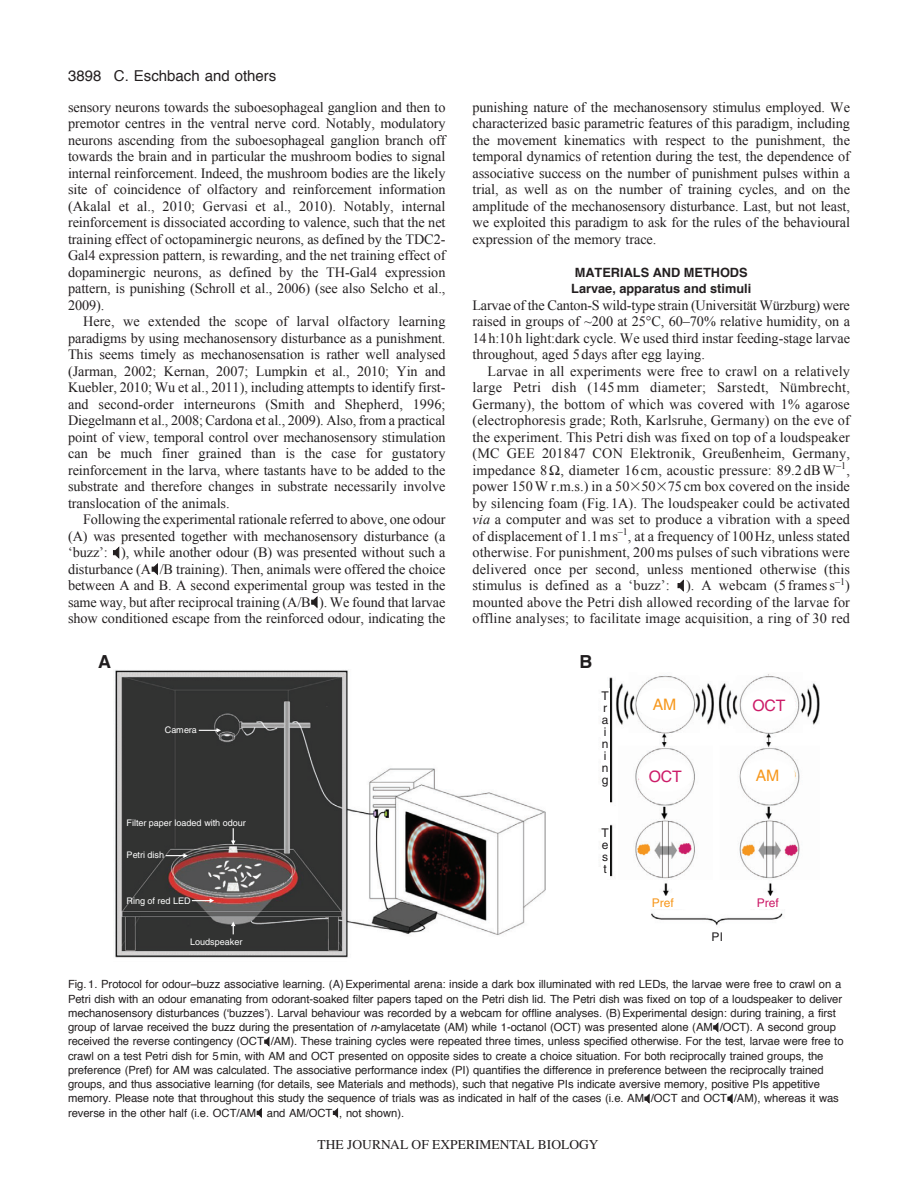
<style>
.page{position:relative;width:918px;height:1188px;background:#fff}
.page>*{position:absolute;margin:0;border:0;box-sizing:border-box;transform-origin:0 0}
.t1{font:700 18px "Helvetica";color:#201d1e}
.t2{font:15.75px "Helvetica";color:#cc1b68}
.t3{font:15.75px "Helvetica";color:#f7981d}
.t4{font:15px "Helvetica";color:#231f20}
.t5{font:14.25px/16.5px "Times New Roman";letter-spacing:-.005em;color:#231f20;text-align:justify}
.t6{font:13.5px "Times";color:#231f20}
.t7{font:700 12.75px/16.5px "Helvetica";color:#231f20}
.t8{font:12px/12px "Helvetica";color:#201d1e}
.t9{font:12px "Helvetica";color:#f7981d}
.t10{font:12px "Helvetica";color:#cc1b68}
.t11{font:11.25px/14.2px "Helvetica";letter-spacing:-.005em;color:#231f20}
.t12{font:9px "Helvetica";letter-spacing:-.005em;color:#fff}
.s1{font-family:"Mathematical Pi One"}
.s2{font-style:italic}
</style>
<div class="page">
<img style="left:600px;top:674px;width:220px;height:252px">
<div style="left:637px;top:688px;width:57px;height:32px;background:#fff;border-radius:50%"></div>
<div style="left:741px;top:760px;width:54px;height:32px;background:#fff;border-radius:50%"></div>
<div style="left:741px;top:759px;width:54px;height:33px;border:1px solid #fff;border-radius:50%"></div>
<div style="left:742px;top:689px;width:54px;height:32px;background:#fff;border-radius:50%"></div>
<div style="left:742px;top:688px;width:54px;height:33px;border:1px solid #fff;border-radius:50%"></div>
<div style="left:638px;top:760px;width:54px;height:32px;background:#fff;border-radius:50%"></div>
<div style="left:638px;top:759px;width:55px;height:33px;border:1px solid #fff;border-radius:50%"></div>
<div style="left:738px;top:897px;width:62px;height:12px;background:#fff"></div>
<div style="left:634px;top:897px;width:62px;height:12px;background:#fff"></div>
<img style="left:114px;top:670px;width:432px;height:288px">
<svg style="left:199px;top:728px;width:22px;height:5px"></svg>
<svg style="left:166px;top:853px;width:22px;height:5px"></svg>
<svg style="left:192px;top:898px;width:22px;height:5px"></svg>
<svg style="left:231px;top:828px;width:4px;height:17px"></svg>
<svg style="left:231px;top:922px;width:4px;height:12px"></svg>
<div style="left:602px;top:688px;width:8px;height:191px;background:#fff"></div>
<p class="t4" style="left:114px;top:69px;width:164px">C. Eschbach and others</p>
<p class="t4" style="left:68px;top:69px;width:35px">3898</p>
<p class="t5" style="left:68px;top:99px;width:379px">sensory neurons towards the suboesophageal ganglion and then to premotor centres in the ventral nerve cord. Notably, modulatory neurons ascending from the suboesophageal ganglion branch off towards the brain and in particular the mushroom bodies to signal internal reinforcement. Indeed, the mushroom bodies are the likely site of coincidence of olfactory and reinforcement information (Akalal et al., 2010; Gervasi et al., 2010). Notably, internal reinforcement is dissociated according to valence, such that the net training effect of octopaminergic neurons, as defined by the TDC2- Gal4 expression pattern, is rewarding, and the net training effect of dopaminergic neurons, as defined by the TH-Gal4 expression pattern, is punishing (Schroll et al., 2006) (see also Selcho et al., 2009).</p>
<p class="t5" style="left:68px;top:313px;width:379px;text-indent:15px">Here, we extended the scope of larval olfactory learning paradigms by using mechanosensory disturbance as a punishment.<br>This seems timely as mechanosensation is rather well analysed (Jarman, 2002; Kernan, 2007; Lumpkin et al., 2010; Yin and Kuebler, 2010; Wu et al., 2011), including attempts to identify first&shy;and second-order interneurons (Smith and Shepherd, 1996; Diegelmann et al., 2008; Cardona et al., 2009). Also, from a practical point of view, temporal control over mechanosensory stimulation can be much finer grained than is the case for gustatory reinforcement in the larva, where tastants have to be added to the substrate and therefore changes in substrate necessarily involve translocation of the animals.</p>
<p class="t5" style="left:68px;top:511px;width:379px;text-indent:15px">Following the experimental rationale referred to above, one odour (A) was presented together with mechanosensory disturbance (a ‘buzz’: ), while another odour (B) was presented without such a disturbance (A /B training). Then, animals were offered the choice between A and B. A second experimental group was tested in the same way, but after reciprocal training (A/B ). We found that larvae show conditioned escape from the reinforced odour, indicating the</p>
<p class="t5" style="left:472px;top:99px;width:379px">punishing nature of the mechanosensory stimulus employed. We characterized basic parametric features of this paradigm, including the movement kinematics with respect to the punishment, the temporal dynamics of retention during the test, the dependence of associative success on the number of punishment pulses within a trial, as well as on the number of training cycles, and on the amplitude of the mechanosensory disturbance. Last, but not least, we exploited this paradigm to ask for the rules of the behavioural expression of the memory trace.</p>
<p class="t7" style="left:571px;top:265px;width:181px">MATERIALS AND METHODS<br>Larvae, apparatus and stimuli</p>
<p class="t5" style="left:472px;top:297px;width:379px">Larvae of the Canton-S wild-type strain (Universität Würzburg) were raised in groups of ~200 at 25°C, 60–70% relative humidity, on a 14h:10h light:dark cycle. We used third instar feeding-stage larvae throughout, aged 5days after egg laying.</p>
<p class="t5" style="left:472px;top:363px;width:379px;text-indent:15px">Larvae in all experiments were free to crawl on a relatively large Petri dish (145mm diameter; Sarstedt, Nümbrecht, Germany), the bottom of which was covered with 1% agarose (electrophoresis grade; Roth, Karlsruhe, Germany) on the eve of the experiment. This Petri dish was fixed on top of a loudspeaker (MC GEE 201847 CON Elektronik, Greußenheim, Germany, impedance 8 , diameter 16 cm, acoustic pressure: 89.2 dBW<sup>–1</sup>, power 150W r.m.s.) in a 50<span class="s1">-</span>50<span class="s1">-</span>75cm box covered on the inside by silencing foam (Fig.1A). The loudspeaker could be activated <span class="s2">via</span> a computer and was set to produce a vibration with a speed of displacement of 1.1ms<sup>–1</sup>, at a frequency of 100Hz, unless stated otherwise. For punishment, 200ms pulses of such vibrations were delivered once per second, unless mentioned otherwise (this stimulus is defined as a ‘buzz’: ). A webcam (5 framess<sup>–1</sup>) mounted above the Petri dish allowed recording of the larvae for offline analyses; to facilitate image acquisition, a ring of 30 red</p>
<p class="t1" style="left:98px;top:655px;width:14px">A</p>
<p class="t1" style="left:579px;top:655px;width:14px">B</p>
<p class="t12" style="left:165px;top:726px;width:34px">Camera</p>
<p class="t8" style="left:601px;top:691px;width:9px">T r a i n i n g</p>
<p class="t12" style="left:127px;top:820px;width:121px">Filter paper loaded with odour</p>
<p class="t12" style="left:127px;top:852px;width:39px">Petri dish</p>
<p class="t12" style="left:127px;top:898px;width:66px">Ring of red LED</p>
<p class="t12" style="left:190px;top:939px;width:54px">Loudspeaker</p>
<p class="t8" style="left:601px;top:828px;width:9px;text-align:justify">T e s t</p>
<p class="t3" style="left:653px;top:698px;width:25px">AM</p>
<p class="t2" style="left:649px;top:770px;width:35px">OCT</p>
<p class="t2" style="left:752px;top:699px;width:35px">OCT</p>
<p class="t3" style="left:756px;top:770px;width:25px">AM</p>
<p class="t9" style="left:652px;top:898px;width:24px">Pref</p>
<p class="t8" style="left:712px;top:932px;width:13px">PI</p>
<p class="t10" style="left:757px;top:898px;width:24px">Pref</p>
<p class="t11" style="left:68px;top:978px;width:777px">Fig. 1. Protocol for odour–buzz associative learning. (A) Experimental arena: inside a dark box illuminated with red LEDs, the larvae were free to crawl on a Petri dish with an odour emanating from odorant-soaked filter papers taped on the Petri dish lid. The Petri dish was fixed on top of a loudspeaker to deliver mechanosensory disturbances (ʻbuzzesʼ). Larval behaviour was recorded by a webcam for offline analyses. (B) Experimental design: during training, a first group of larvae received the buzz during the presentation of <span class="s2">n</span>-amylacetate (AM) while 1-octanol (OCT) was presented alone (AM /OCT). A second group received the reverse contingency (OCT /AM). These training cycles were repeated three times, unless specified otherwise. For the test, larvae were free to crawl on a test Petri dish for 5 min, with AM and OCT presented on opposite sides to create a choice situation. For both reciprocally trained groups, the preference (Pref) for AM was calculated. The associative performance index (PI) quantifies the difference in preference between the reciprocally trained groups, and thus associative learning (for details, see Materials and methods), such that negative PIs indicate aversive memory, positive PIs appetitive memory. Please note that throughout this study the sequence of trials was as indicated in half of the cases (i.e. AM /OCT and OCT /AM), whereas it was reverse in the other half (i.e. OCT/AM and AM/OCT , not shown).</p>
<p class="t6" style="left:318px;top:1137px;width:282px">THE JOURNAL OF EXPERIMENTAL BIOLOGY</p>
</div>
